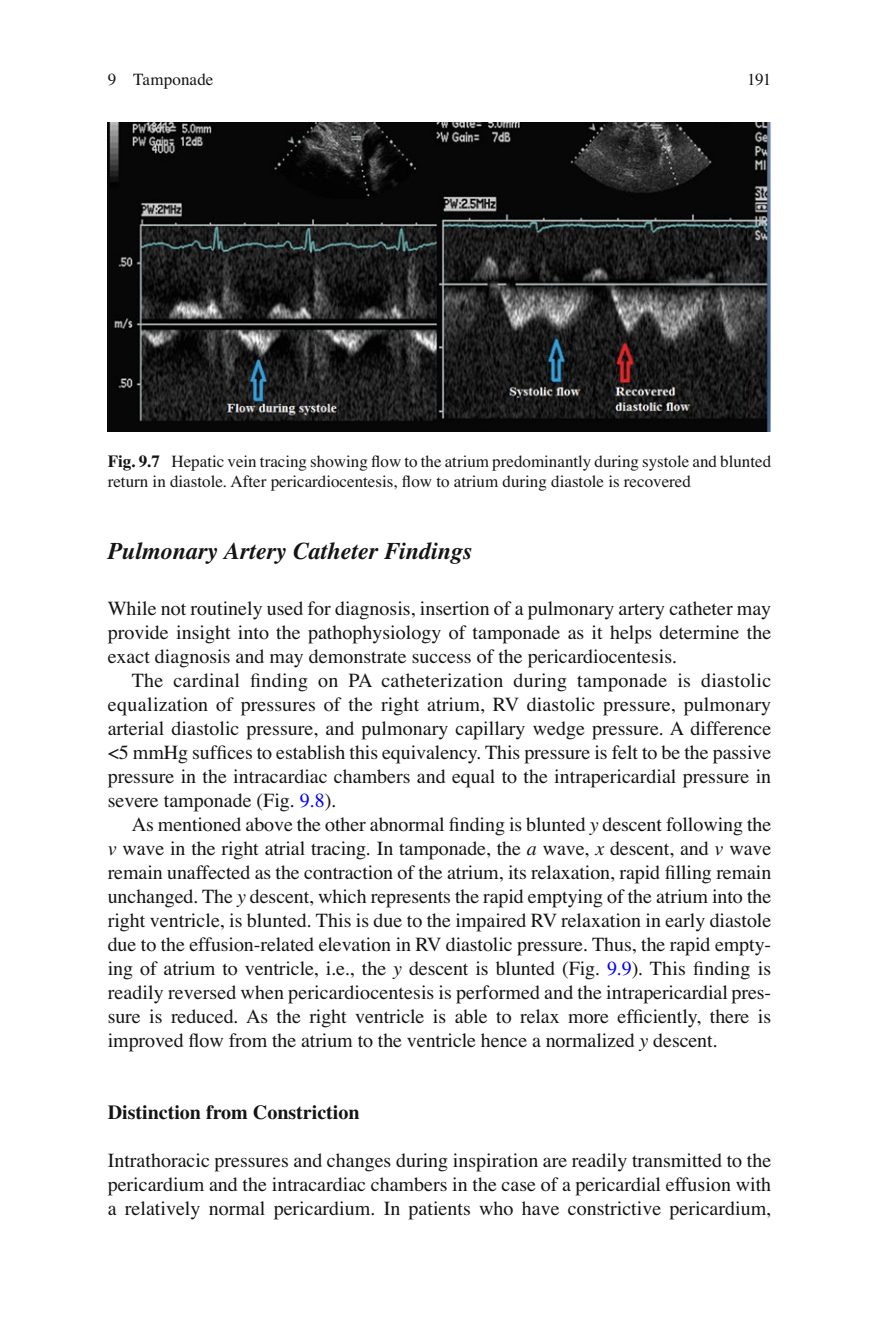
<style>
.page{position:relative;width:879px;height:1333px;background:#fff}
.page>*{position:absolute;margin:0;border:0;box-sizing:border-box;transform-origin:0 0}
.t1{font:italic 700 24px "Times";color:#131413}
.t2{font:20px/24px "Times";color:#131413;text-align:justify}
.t3{font:700 20px "Times";color:#131413}
.t4{font:17px/20px "Times";color:#131413}
.s1{font-weight:700}
.s2{color:#00f}
.s3{font-style:italic}
</style>
<div class="page">
<img style="left:108px;top:122px;width:663px;height:309px">
<p class="t4" style="left:108px;top:71px;width:107px">9 Tamponade</p>
<p class="t4" style="left:747px;top:71px;width:26px">191</p>
<p class="t4" style="left:108px;top:453px;width:665px"><span class="s1">Fig. 9.7</span> Hepatic vein tracing showing fl ow to the atrium predominantly during systole and blunted return in diastole. After pericardiocentesis, fl ow to atrium during diastole is recovered</p>
<p class="t1" style="left:108px;top:542px;width:367px">Pulmonary Artery Catheter Findings</p>
<p class="t2" style="left:108px;top:598px;width:665px">While not routinely used for diagnosis, insertion of a pulmonary artery catheter may provide insight into the pathophysiology of tamponade as it helps determine the exact diagnosis and may demonstrate success of the pericardiocentesis.</p>
<p class="t2" style="left:108px;top:670px;width:665px;text-indent:24px">The cardinal fi nding on PA catheterization during tamponade is diastolic equalization of pressures of the right atrium, RV diastolic pressure, pulmonary arterial diastolic pressure, and pulmonary capillary wedge pressure. A difference &lt;5 mmHg suf fi ces to establish this equivalency. This pressure is felt to be the passive pressure in the intracardiac chambers and equal to the intrapericardial pressure in severe tamponade (Fig. <span class="s2">9.8</span> ).</p>
<p class="t2" style="left:108px;top:814px;width:665px;text-indent:24px">As mentioned above the other abnormal fi nding is blunted <span class="s3">y</span> descent following the <span class="s3">v</span> wave in the right atrial tracing. In tamponade, the <span class="s3">a</span> wave, <span class="s3">x</span> descent, and <span class="s3">v</span> wave remain unaffected as the contraction of the atrium, its relaxation, rapid fi lling remain unchanged. The <span class="s3">y</span> descent, which represents the rapid emptying of the atrium into the right ventricle, is blunted. This is due to the impaired RV relaxation in early diastole due to the effusion-related elevation in RV diastolic pressure. Thus, the rapid empty&shy;ing of atrium to ventricle, i.e., the <span class="s3">y</span> descent is blunted (Fig. <span class="s2">9.9</span> ). This fi nding is readily reversed when pericardiocentesis is performed and the intrapericardial pres&shy;sure is reduced. As the right ventricle is able to relax more ef fi ciently, there is improved fl ow from the atrium to the ventricle hence a normalized <span class="s3">y</span> descent.</p>
<p class="t3" style="left:108px;top:1105px;width:253px">Distinction from Constriction</p>
<p class="t2" style="left:108px;top:1150px;width:665px">Intrathoracic pressures and changes during inspiration are readily transmitted to the pericardium and the intracardiac chambers in the case of a pericardial effusion with a relatively normal pericardium. In patients who have constrictive pericardium,</p>
</div>
